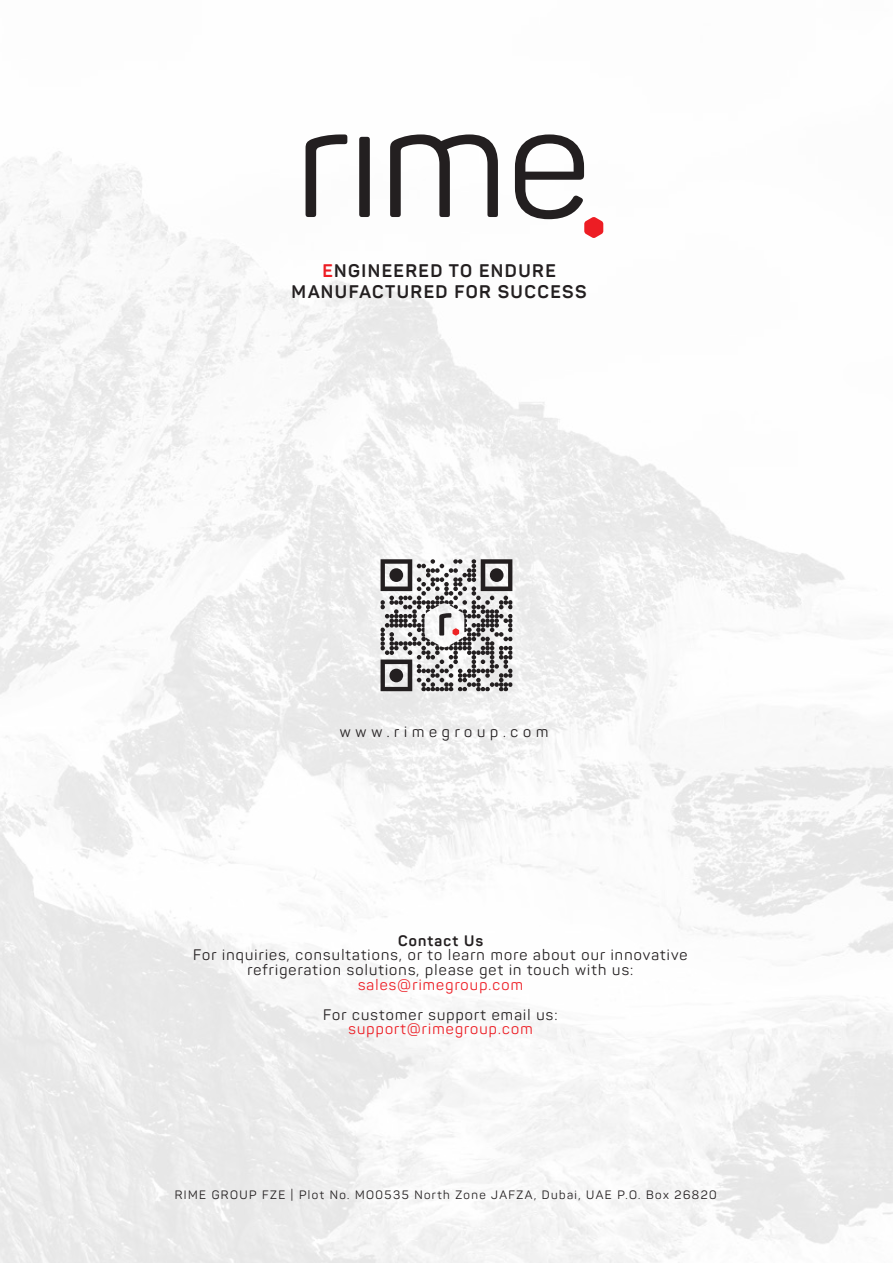
<style>
.page{position:relative;width:893px;height:1263px;background:#fff}
.page>*{position:absolute;margin:0;border:0;box-sizing:border-box;transform-origin:0 0}
.t1{font:700 18px/20.9px "Panton";letter-spacing:.08em;color:#231f20;text-align:center}
.t2{font:15px/14.9px "Panton";letter-spacing:.08em;color:#231f20;text-align:center}
.t3{font:15px "Panton";letter-spacing:.08em;color:#ed1d24}
.t4{font:15px "Panton";letter-spacing:.32em;color:#231f20}
.t5{font:700 15px "Panton";letter-spacing:.08em;color:#231f20}
.t6{font:12px "Panton";letter-spacing:.12em;color:#231f20}
.s1{color:#ed1d24}
</style>
<div class="page">
<svg style="left:306px;top:134px;width:297px;height:104px"></svg>
<svg style="left:380px;top:559px;width:133px;height:132px"></svg>
<div style="left:389px;top:669px;width:14px;height:13px;background:#231f20;border-radius:50%"></div>
<p class="t1" style="left:292px;top:260px;width:296px"><span class="s1">E</span>NGINEERED TO ENDURE<br>MANUFACTURED FOR SUCCESS</p>
<p class="t4" style="left:340px;top:722px;width:210px">www.rimegroup.com</p>
<p class="t5" style="left:398px;top:931px;width:87px">Contact Us</p>
<p class="t2" style="left:193px;top:948px;width:496px">For inquiries, consultations, or to learn more about our innovative refrigeration solutions, please get in touch with us:</p>
<p class="t3" style="left:358px;top:975px;width:167px">sales@rimegroup.com</p>
<p class="t2" style="left:323px;top:1007px;width:236px">For customer support email us:</p>
<p class="t3" style="left:348px;top:1020px;width:186px">support@rimegroup.com</p>
<p class="t6" style="left:175px;top:1187px;width:544px">RIME GROUP FZE | Plot No. MO0535 North Zone JAFZA, Dubai, UAE P.O. Box 26820</p>
</div>
